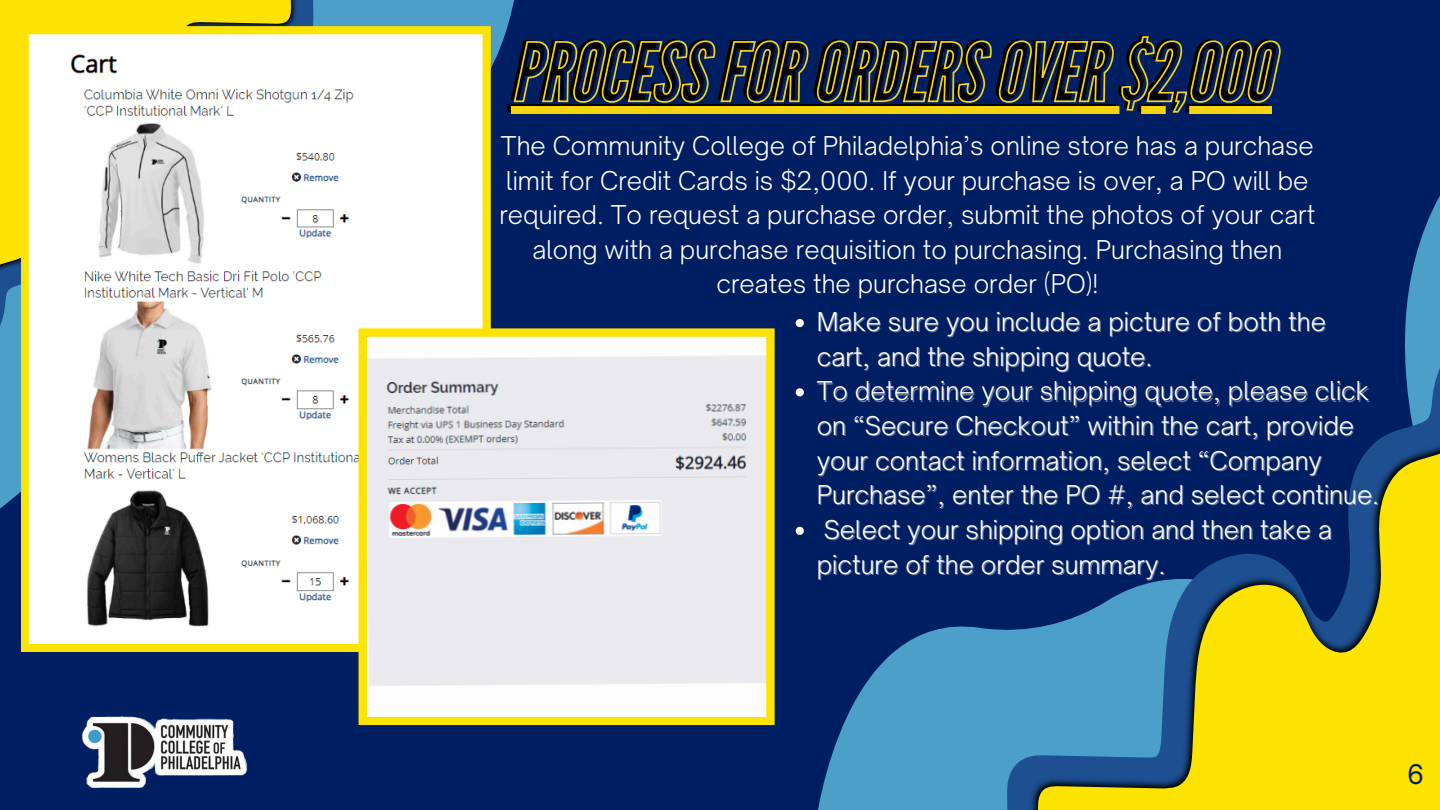
<style>
.page{position:relative;width:1440px;height:810px;background:#fff}
.page>*{position:absolute;margin:0;border:0;box-sizing:border-box;transform-origin:0 0}
.t1{font:italic 80.8px "League Gothic";color:#000}
.t2{font:25.9px "Open Sauce One";color:#001e62}
.t3{font:300 24.8px/34.5px "Open Sauce One";color:#fff;text-align:center}
</style>
<div class="page">
<img style="left:0;top:0;width:1440px;height:810px">
<svg style="left:513px;top:35px;width:769px;height:79px;background:#3e4b49"></svg>
<svg style="left:796px;top:319px;width:8px;height:8px"></svg>
<svg style="left:796px;top:388px;width:8px;height:8px"></svg>
<svg style="left:796px;top:527px;width:8px;height:8px"></svg>
<img style="left:81px;top:714px;width:167px;height:77px">
<h1 class="t1" style="left:507px;top:24px;width:762px">PROCESSFORORDERSOVER$2,000</h1>
<p class="t3" style="left:499px;top:128px;width:818px">The Community College of Philadelphia’s online store has a purchase limit for Credit Cards is $2,000. If your purchase is over, a PO will be required. To request a purchase order, submit the photos of your cart along with a purchase requisition to purchasing. Purchasing then creates the purchase order (PO)!</p>
<p class="t3" style="left:817px;top:304px;width:511px">Make sure you include a picture of both the</p>
<p class="t3" style="left:817px;top:339px;width:337px">cart, and the shipping quote.</p>
<p class="t3" style="left:817px;top:374px;width:554px">To determine your shipping quote, please click</p>
<p class="t3" style="left:817px;top:408px;width:539px">on “Secure Checkout” within the cart, provide</p>
<p class="t3" style="left:817px;top:443px;width:507px">your contact information, select “Company</p>
<p class="t3" style="left:817px;top:478px;width:564px">Purchase”, enter the PO #, and select continue.</p>
<p class="t3" style="left:824px;top:512px;width:510px">Select your shipping option and then take a</p>
<p class="t3" style="left:817px;top:547px;width:350px">picture of the order summary.</p>
<p class="t2" style="left:1407px;top:759px;width:18px">6</p>
</div>
